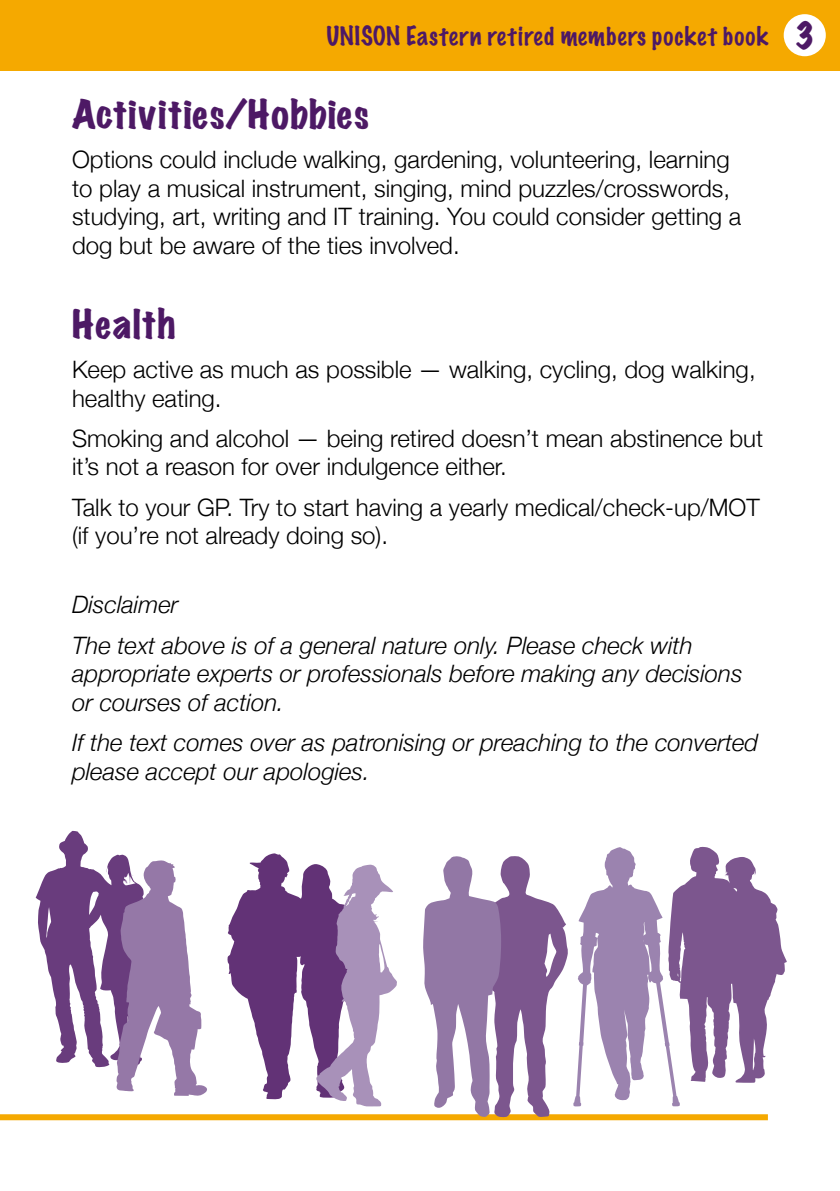
<style>
.page{position:relative;width:840px;height:1191px;background:#fff}
.page>*{position:absolute;margin:0;border:0;box-sizing:border-box;transform-origin:0 0}
.t1{font:expanded 36px "Marker Felt";letter-spacing:.035em;color:#4d1965}
.t2{font:300 24px/28.8px "Helvetica Neue";color:#000}
.t3{font:italic 300 24px/28.8px "Helvetica Neue";color:#000}
.t4{font:100 24px "Marker Felt";letter-spacing:.04em;color:#4d1965}
.s1{font-weight:400;font-stretch:expanded;font-size:32.2px}
</style>
<div class="page">
<div style="left:0;top:0;width:839px;height:70px;background:#f5a900"></div>
<div style="left:783px;top:14px;width:42px;height:42px;background:#fff;border-radius:50%"></div>
<div style="left:0;top:1114px;width:767px;height:6px;background:#f5a900"></div>
<svg style="left:36px;top:830px;width:171px;height:266px"></svg>
<svg style="left:227px;top:853px;width:170px;height:253px"></svg>
<svg style="left:422px;top:856px;width:145px;height:261px"></svg>
<svg style="left:573px;top:846px;width:213px;height:260px"></svg>
<p class="t4" style="left:326px;top:17px;width:490px">UNISON Eastern retired members pocket book <span class="s1">3</span></p>
<h1 class="t1" style="left:72px;top:85px;width:298px">Activities/Hobbies</h1>
<p class="t2" style="left:72px;top:143px;width:670px">Options could include walking, gardening, volunteering, learning to play a musical instrument, singing, mind puzzles/crosswords, studying, art, writing and IT training. You could consider getting a dog but be aware of the ties involved.</p>
<h1 class="t1" style="left:72px;top:295px;width:105px">Health</h1>
<p class="t2" style="left:72px;top:353px;width:684px">Keep active as much as possible — walking, cycling, dog walking, healthy eating.</p>
<p class="t2" style="left:72px;top:422px;width:692px">Smoking and alcohol — being retired doesn’t mean abstinence but it’s not a reason for over indulgence either.</p>
<p class="t2" style="left:72px;top:491px;width:688px">Talk to your GP. Try to start having a yearly medical/check-up/MOT (if you’re not already doing so).</p>
<p class="t3" style="left:72px;top:583px;width:621px;line-height:40.2px">Disclaimer<br>The text above is of a general nature only. Please check with</p>
<p class="t3" style="left:72px;top:658px;width:671px">appropriate experts or professionals before making any decisions or courses of action.</p>
<p class="t3" style="left:72px;top:726px;width:687px">If the text comes over as patronising or preaching to the converted please accept our apologies.</p>
</div>
